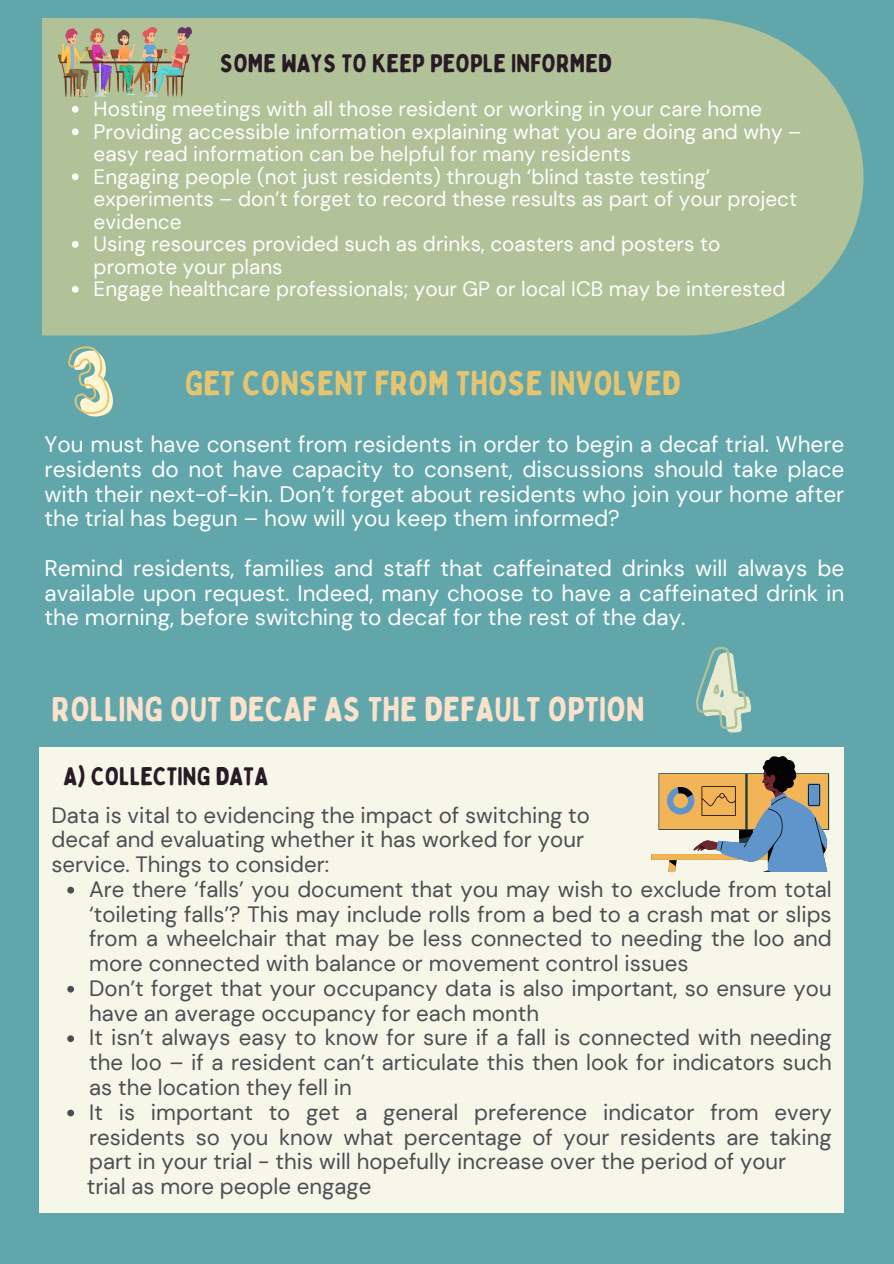
<style>
.page{position:relative;width:894px;height:1264px;background:#fff}
.page>*{position:absolute;margin:0;border:0;box-sizing:border-box;transform-origin:0 0}
.t1{font:34.5px "Bobby Jones Soft";color:#fbe2cc}
.t2{font:34.5px "Bobby Jones Soft";color:#e6c571}
.t3{font:25.5px "Bobby Jones Soft";color:#291b25}
.t4{font:22.5px/24.8px "DM Sans";color:#fff;text-align:justify}
.t5{font:22.2px/24.8px "DM Sans";color:#4c4e52;text-align:justify}
.t6{font:20.7px/22.5px "DM Sans";color:#fff}
</style>
<div class="page">
<div style="left:0;top:0;width:893px;height:1263px;background:#61a6ab"></div>
<div style="left:42px;top:18px;width:821px;height:317px;background:#b1c299"></div>
<svg style="left:72px;top:106px;width:7px;height:7px"></svg>
<svg style="left:72px;top:128px;width:7px;height:7px"></svg>
<svg style="left:72px;top:173px;width:7px;height:7px"></svg>
<svg style="left:72px;top:241px;width:7px;height:7px"></svg>
<svg style="left:72px;top:286px;width:7px;height:7px"></svg>
<div style="left:40px;top:747px;width:803px;height:465px;background:#f6f6e9"></div>
<svg style="left:67px;top:886px;width:7px;height:7px"></svg>
<svg style="left:67px;top:985px;width:7px;height:7px"></svg>
<svg style="left:67px;top:1035px;width:7px;height:7px"></svg>
<svg style="left:67px;top:1109px;width:7px;height:7px"></svg>
<svg style="left:651px;top:756px;width:179px;height:115px"></svg>
<img style="left:58px;top:27px;width:133px;height:69px">
<svg style="left:696px;top:647px;width:51px;height:83px"></svg>
<svg style="left:68px;top:346px;width:42px;height:68px"></svg>
<p class="t3" style="left:220px;top:47px;width:393px">SOME WAYS TO KEEP PEOPLE INFORMED</p>
<p class="t6" style="left:94px;top:98px;width:669px">Hosting meetings with all those resident or working in your care home</p>
<h2 class="t6" style="left:94px;top:120px;width:709px">Providing accessible information explaining what you are doing and why – easy read information can be helpful for many residents</h2>
<p class="t6" style="left:94px;top:165px;width:704px">Engaging people (not just residents) through ‘blind taste testing’ experiments – don’t forget to record these results as part of your project evidence</p>
<p class="t6" style="left:94px;top:233px;width:628px">Using resources provided such as drinks, coasters and posters to promote your plans</p>
<p class="t6" style="left:94px;top:278px;width:693px">Engage healthcare professionals; your GP or local ICB may be interested</p>
<p class="t2" style="left:185px;top:362px;width:497px">GET CONSENT FROM THOSE INVOLVED</p>
<p class="t4" style="left:44px;top:432px;width:801px">You must have consent from residents in order to begin a decaf trial. Where residents do not have capacity to consent, discussions should take place with their next-of-kin. Don’t forget about residents who join your home after the trial has begun – how will you keep them informed?</p>
<p class="t4" style="left:44px;top:555px;width:801px">Remind residents, families and staff that caffeinated drinks will always be available upon request. Indeed, many choose to have a caffeinated drink in the morning, before switching to decaf for the rest of the day.</p>
<p class="t1" style="left:51px;top:687px;width:594px">ROLLING OUT DECAF AS THE DEFAULT OPTION</p>
<p class="t3" style="left:63px;top:760px;width:206px">A) COLLECTING DATA</p>
<h1 class="t5" style="left:51px;top:802px;width:539px">Data is vital to evidencing the impact of switching to</h1>
<p class="t5" style="left:51px;top:827px;width:534px">decaf and evaluating whether it has worked for your</p>
<p class="t5" style="left:51px;top:852px;width:279px">service. Things to consider:</p>
<h1 class="t5" style="left:89px;top:877px;width:743px">Are there ‘falls’ you document that you may wish to exclude from total ‘toileting falls’? This may include rolls from a bed to a crash mat or slips from a wheelchair that may be less connected to needing the loo and more connected with balance or movement control issues</h1>
<p class="t5" style="left:89px;top:976px;width:743px">Don’t forget that your occupancy data is also important, so ensure you have an average occupancy for each month</p>
<h2 class="t5" style="left:89px;top:1025px;width:743px">It isn’t always easy to know for sure if a fall is connected with needing the loo – if a resident can’t articulate this then look for indicators such as the location they fell in</h2>
<p class="t5" style="left:89px;top:1099px;width:743px">It is important to get a general preference indicator from every residents so you know what percentage of your residents are taking part in your trial - this will hopefully increase over the period of your</p>
<p class="t5" style="left:87px;top:1174px;width:286px">trial as more people engage</p>
</div>
